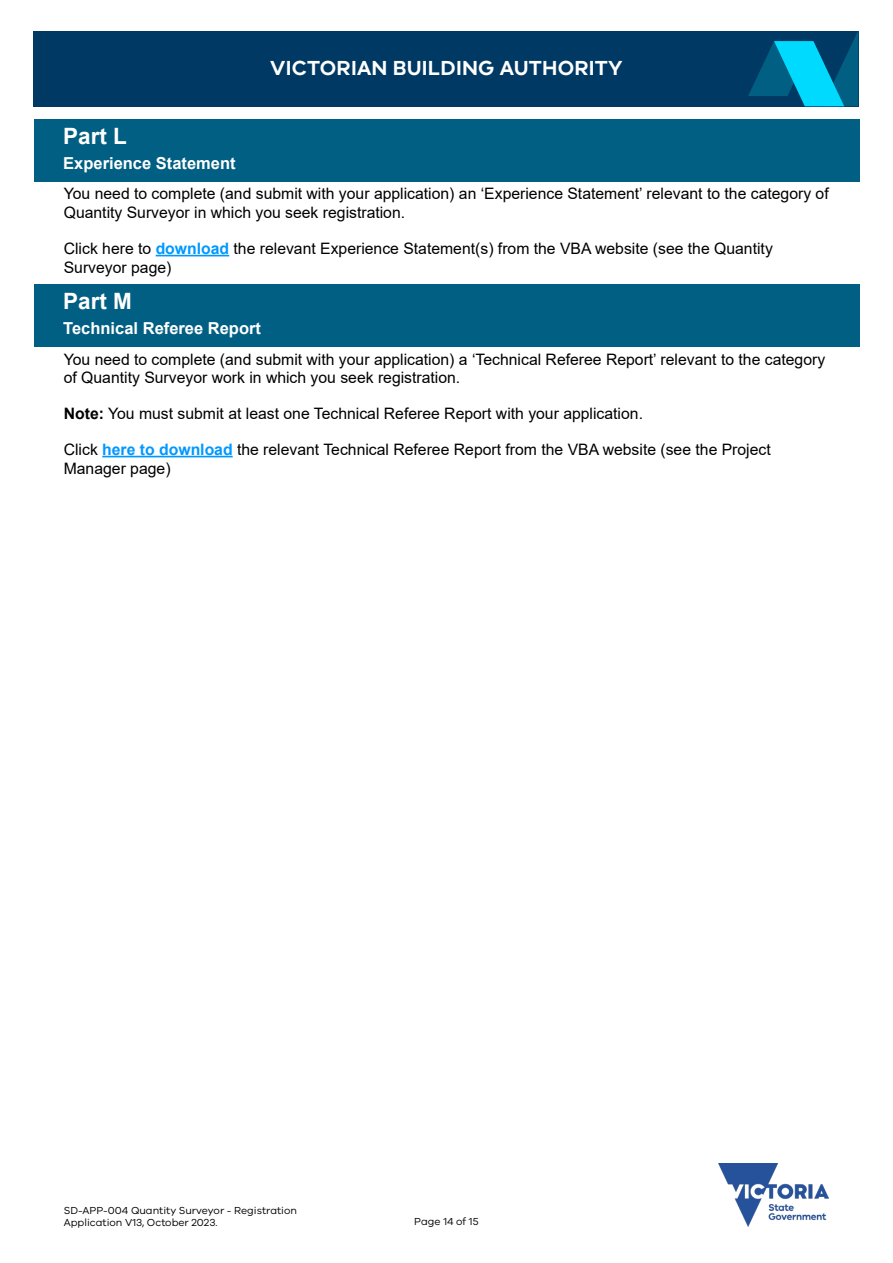
<style>
.page{position:relative;width:893px;height:1263px;background:#fff}
.page>*{position:absolute;margin:0;border:0;box-sizing:border-box;transform-origin:0 0}
.t1{font:700 22.5px "Arial";color:#fff}
.t2{font:600 21px "VIC";letter-spacing:.01em;color:#fff}
.t3{font:700 16.5px "Arial";color:#fff}
.t4{font:15.75px/18.8px "Arial";color:#000}
.t5{font:10.5px/12px "VIC";color:#000}
.s1{font-weight:700;color:#0098ff}
.s2{font-weight:700}
</style>
<div class="page">
<div style="left:34px;top:31px;width:825px;height:75px;background:#003963"></div>
<svg style="left:748px;top:32px;width:110px;height:74px"></svg>
<img style="left:719px;top:1163px;width:109px;height:63px">
<div style="left:34px;top:284px;width:825px;height:63px;background:#005f83"></div>
<hr style="left:102px;top:456px;width:131px;height:1px;background:#0098ff">
<div style="left:34px;top:119px;width:825px;height:63px;background:#005f83"></div>
<hr style="left:156px;top:255px;width:73px;height:1px;background:#0098ff">
<h2 class="t2" style="left:270px;top:55px;width:354px">VICTORIAN BUILDING AUTHORITY</h2>
<h1 class="t1" style="left:63px;top:120px;width:65px">Part L</h1>
<p class="t3" style="left:63px;top:151px;width:174px">Experience Statement</p>
<p class="t4" style="left:64px;top:184px;width:766px">You need to complete (and submit with your application) an ‘Experience Statement’ relevant to the category of<br>Quantity Surveyor in which you seek registration.</p>
<p class="t4" style="left:64px;top:239px;width:711px">Click here to <span class="s1">download</span> the relevant Experience Statement(s) from the VBA website (see the Quantity<br>Surveyor page)</p>
<h1 class="t1" style="left:63px;top:285px;width:70px">Part M</h1>
<p class="t3" style="left:63px;top:316px;width:199px">Technical Referee Report</p>
<p class="t4" style="left:64px;top:350px;width:763px">You need to complete (and submit with your application) a ‘Technical Referee Report’ relevant to the category of Quantity Surveyor work in which you seek registration.</p>
<p class="t4" style="left:64px;top:404px;width:581px"><span class="s2">Note:</span> You must submit at least one Technical Referee Report with your application.</p>
<p class="t4" style="left:64px;top:440px;width:708px">Click <span class="s1">here to download</span> the relevant Technical Referee Report from the VBA website (see the Project<br>Manager page)</p>
<p class="t5" style="left:64px;top:1204px;width:235px">SD-APP-004 Quantity Surveyor - Registration<br>Application V13, October 2023.</p>
<p class="t5" style="left:414px;top:1215px;width:66px">Page 14 of 15</p>
</div>
